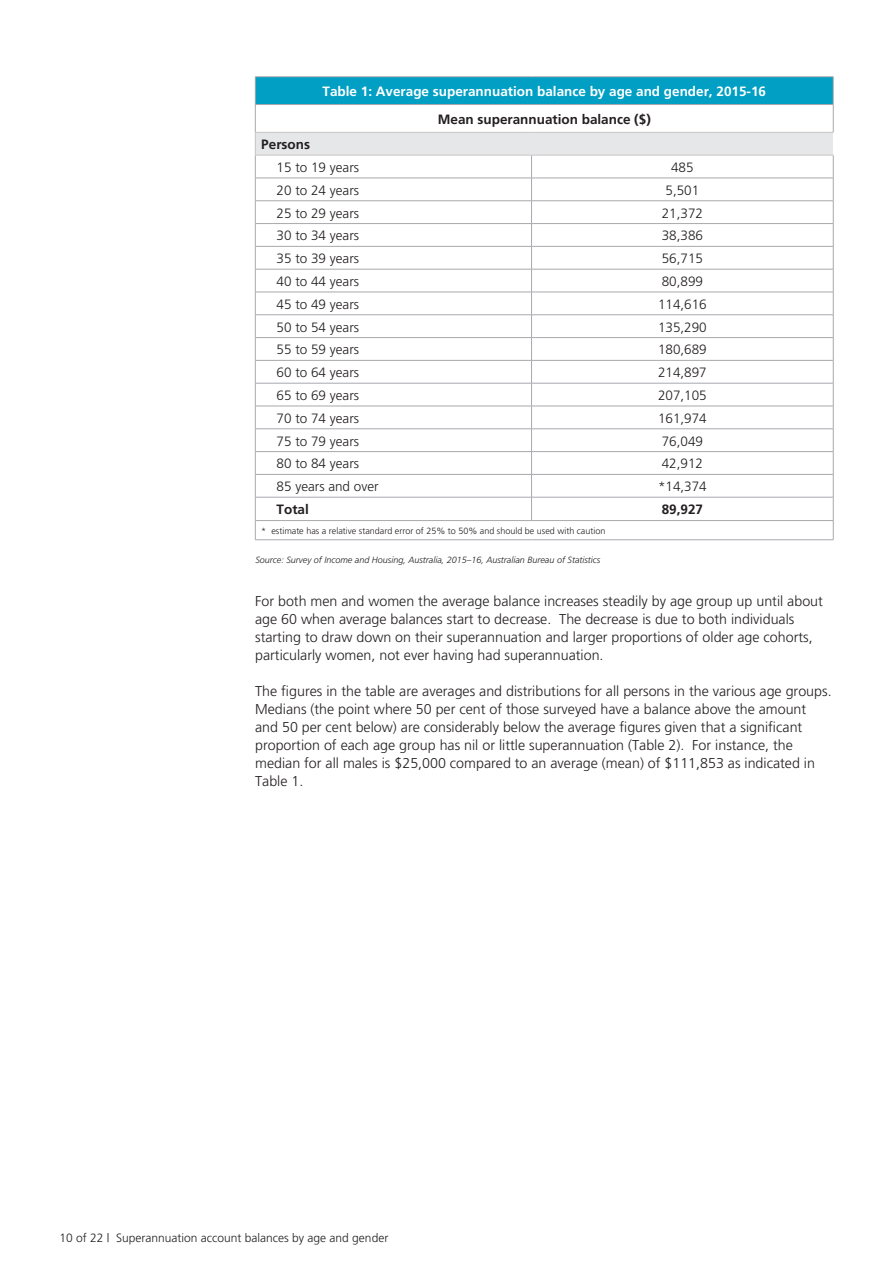
<style>
.page{position:relative;width:893px;height:1263px;background:#fff}
.page>*{position:absolute;margin:0;border:0;box-sizing:border-box;transform-origin:0 0}
.t1{font:300 14.25px/18px "Frutiger";color:#231f20}
.t2{font:300 13.5px "Frutiger";color:#231f20}
.t3{font:700 13.5px "Frutiger";color:#fff}
.t4{font:700 13.5px "Frutiger";color:#231f20}
.t5{font:300 12px "Frutiger";color:#231f20}
.t6{font:italic 300 9px "Frutiger";color:#231f20}
.t7{font:300 9px "Frutiger";color:#231f20}
</style>
<div class="page">
<div style="left:255px;top:77px;width:578px;height:28px;background:#009fc3"></div>
<svg style="left:256px;top:105px;width:577px;height:434px"></svg>
<div style="left:255px;top:132px;width:578px;height:23px;background:#e6e7e9"></div>
<hr style="left:255px;top:76px;width:276px;height:1px;background:#a8a9ad">
<hr style="left:531px;top:76px;width:302px;height:1px;background:#a8a9ad">
<hr style="left:255px;top:178px;width:276px;height:1px;background:#a8a9ad">
<hr style="left:531px;top:178px;width:302px;height:1px;background:#a8a9ad">
<hr style="left:255px;top:200px;width:276px;height:1px;background:#a8a9ad">
<hr style="left:531px;top:200px;width:302px;height:1px;background:#a8a9ad">
<hr style="left:255px;top:223px;width:276px;height:1px;background:#a8a9ad">
<hr style="left:531px;top:223px;width:302px;height:1px;background:#a8a9ad">
<hr style="left:255px;top:246px;width:276px;height:1px;background:#a8a9ad">
<hr style="left:531px;top:246px;width:302px;height:1px;background:#a8a9ad">
<hr style="left:255px;top:269px;width:276px;height:1px;background:#a8a9ad">
<hr style="left:531px;top:269px;width:302px;height:1px;background:#a8a9ad">
<hr style="left:255px;top:292px;width:276px;height:1px;background:#a8a9ad">
<hr style="left:531px;top:292px;width:302px;height:1px;background:#a8a9ad">
<hr style="left:255px;top:314px;width:276px;height:1px;background:#a8a9ad">
<hr style="left:531px;top:314px;width:302px;height:1px;background:#a8a9ad">
<hr style="left:255px;top:337px;width:276px;height:1px;background:#a8a9ad">
<hr style="left:531px;top:337px;width:302px;height:1px;background:#a8a9ad">
<hr style="left:255px;top:360px;width:276px;height:1px;background:#a8a9ad">
<hr style="left:531px;top:360px;width:302px;height:1px;background:#a8a9ad">
<hr style="left:255px;top:383px;width:276px;height:1px;background:#a8a9ad">
<hr style="left:531px;top:383px;width:302px;height:1px;background:#a8a9ad">
<hr style="left:255px;top:406px;width:276px;height:1px;background:#a8a9ad">
<hr style="left:531px;top:406px;width:302px;height:1px;background:#a8a9ad">
<hr style="left:255px;top:428px;width:276px;height:1px;background:#a8a9ad">
<hr style="left:531px;top:428px;width:302px;height:1px;background:#a8a9ad">
<hr style="left:255px;top:451px;width:276px;height:1px;background:#a8a9ad">
<hr style="left:531px;top:451px;width:302px;height:1px;background:#a8a9ad">
<hr style="left:255px;top:474px;width:276px;height:1px;background:#a8a9ad">
<hr style="left:531px;top:474px;width:302px;height:1px;background:#a8a9ad">
<hr style="left:255px;top:497px;width:276px;height:1px;background:#a8a9ad">
<hr style="left:531px;top:497px;width:302px;height:1px;background:#a8a9ad">
<svg style="left:531px;top:156px;width:1px;height:364px"></svg>
<hr style="left:255px;top:520px;width:276px;height:1px;background:#a8a9ad">
<hr style="left:531px;top:520px;width:302px;height:1px;background:#a8a9ad">
<svg style="left:833px;top:155px;width:1px;height:385px"></svg>
<hr style="left:255px;top:539px;width:276px;height:1px;background:#a8a9ad">
<hr style="left:531px;top:539px;width:302px;height:1px;background:#a8a9ad">
<hr style="left:255px;top:155px;width:276px;height:1px;background:#c8c5c4">
<hr style="left:531px;top:155px;width:302px;height:1px;background:#c8c5c4">
<svg style="left:255px;top:77px;width:1px;height:463px"></svg>
<hr style="left:255px;top:104px;width:276px;height:1px;background:#a8a9ad">
<hr style="left:531px;top:104px;width:302px;height:1px;background:#a8a9ad">
<svg style="left:833px;top:77px;width:1px;height:55px"></svg>
<hr style="left:255px;top:132px;width:276px;height:1px;background:#c8c5c4">
<hr style="left:531px;top:132px;width:302px;height:1px;background:#c8c5c4">
<p class="t3" style="left:323px;top:85px;width:445px">Table 1: Average superannuation balance by age and gender, 2015-16</p>
<p class="t4" style="left:438px;top:113px;width:215px">Mean superannuation balance ($)</p>
<p class="t4" style="left:261px;top:139px;width:50px">Persons</p>
<p class="t2" style="left:277px;top:162px;width:84px">15 to 19 years</p>
<p class="t2" style="left:671px;top:162px;width:24px">485</p>
<p class="t2" style="left:277px;top:184px;width:84px">20 to 24 years</p>
<p class="t2" style="left:665px;top:184px;width:35px">5,501</p>
<p class="t2" style="left:277px;top:207px;width:84px">25 to 29 years</p>
<p class="t2" style="left:662px;top:207px;width:43px">21,372</p>
<p class="t2" style="left:277px;top:230px;width:84px">30 to 34 years</p>
<p class="t2" style="left:662px;top:230px;width:43px">38,386</p>
<p class="t2" style="left:277px;top:253px;width:84px">35 to 39 years</p>
<p class="t2" style="left:662px;top:253px;width:43px">56,715</p>
<p class="t2" style="left:277px;top:276px;width:84px">40 to 44 years</p>
<p class="t2" style="left:662px;top:276px;width:43px">80,899</p>
<p class="t2" style="left:277px;top:298px;width:84px">45 to 49 years</p>
<p class="t2" style="left:658px;top:298px;width:50px">114,616</p>
<p class="t2" style="left:277px;top:321px;width:84px">50 to 54 years</p>
<p class="t2" style="left:658px;top:321px;width:50px">135,290</p>
<p class="t2" style="left:277px;top:344px;width:84px">55 to 59 years</p>
<p class="t2" style="left:658px;top:344px;width:50px">180,689</p>
<p class="t2" style="left:277px;top:367px;width:84px">60 to 64 years</p>
<p class="t2" style="left:658px;top:367px;width:50px">214,897</p>
<p class="t2" style="left:277px;top:390px;width:84px">65 to 69 years</p>
<p class="t2" style="left:658px;top:390px;width:50px">207,105</p>
<p class="t2" style="left:277px;top:412px;width:84px">70 to 74 years</p>
<p class="t2" style="left:658px;top:412px;width:50px">161,974</p>
<p class="t2" style="left:277px;top:435px;width:84px">75 to 79 years</p>
<p class="t2" style="left:662px;top:435px;width:43px">76,049</p>
<p class="t2" style="left:277px;top:458px;width:84px">80 to 84 years</p>
<p class="t2" style="left:662px;top:458px;width:43px">42,912</p>
<p class="t2" style="left:277px;top:481px;width:104px">85 years and over</p>
<p class="t2" style="left:658px;top:481px;width:50px">*14,374</p>
<p class="t4" style="left:277px;top:503px;width:34px">Total</p>
<p class="t4" style="left:662px;top:503px;width:43px">89,927</p>
<p class="t7" style="left:261px;top:527px;width:346px">* estimate has a relative standard error of 25% to 50% and should be used with caution</p>
<p class="t6" style="left:255px;top:556px;width:347px">Source: Survey of Income and Housing, Australia, 2015–16, Australian Bureau of Statistics</p>
<p class="t1" style="left:255px;top:593px;width:569px">For both men and women the average balance increases steadily by age group up until about age 60 when average balances start to decrease. The decrease is due to both individuals starting to draw down on their superannuation and larger proportions of older age cohorts, particularly women, not ever having had superannuation.</p>
<p class="t1" style="left:255px;top:682px;width:578px">The figures in the table are averages and distributions for all persons in the various age groups.<br>Medians (the point where 50 per cent of those surveyed have a balance above the amount and 50 per cent below) are considerably below the average figures given that a significant proportion of each age group has nil or little superannuation (Table 2). For instance, the median for all males is $25,000 compared to an average (mean) of $111,853 as indicated in Table 1.</p>
<p class="t5" style="left:60px;top:1232px;width:330px">10 of 22 | Superannuation account balances by age and gender</p>
</div>
